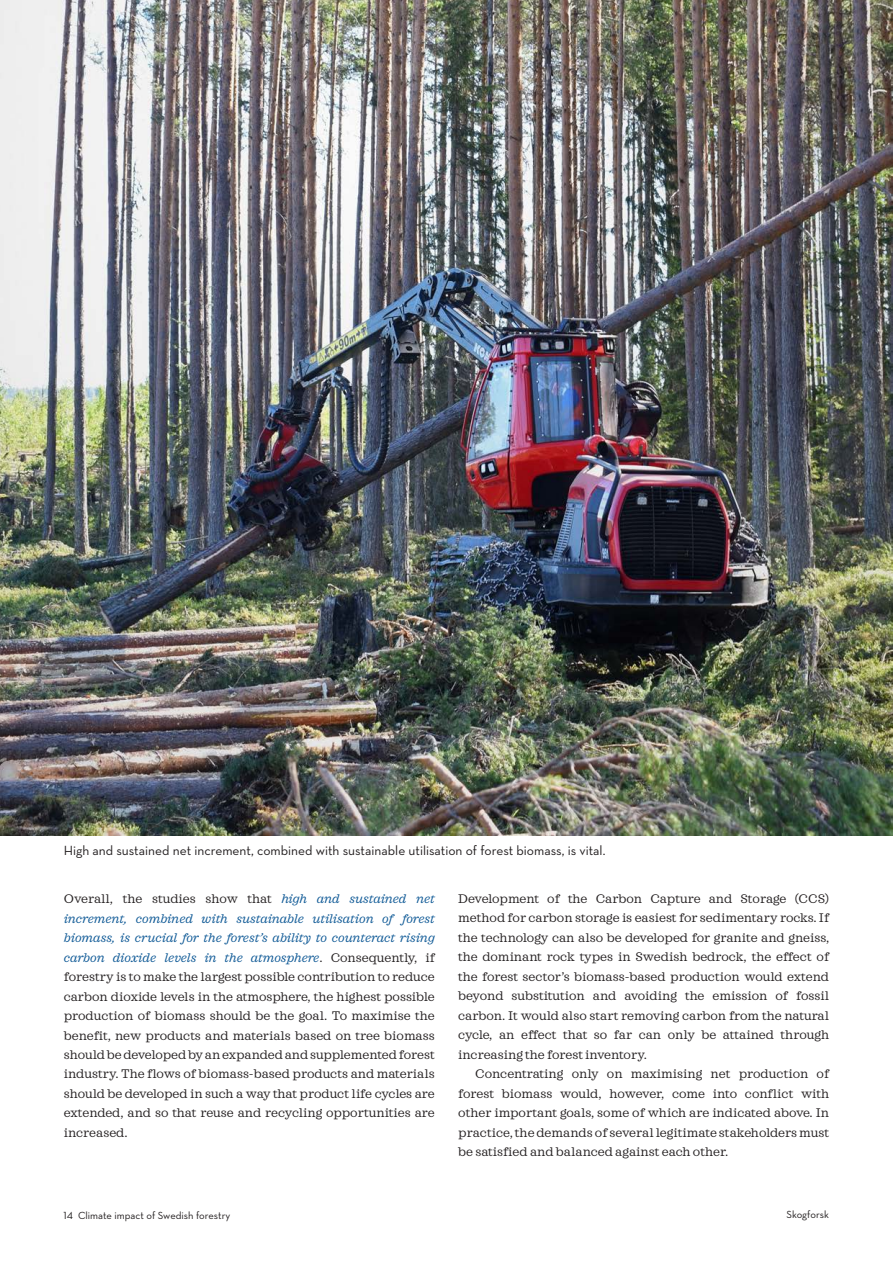
<style>
.page{position:relative;width:893px;height:1263px;background:#fff}
.page>*{position:absolute;margin:0;border:0;box-sizing:border-box;transform-origin:0 0}
.bildtext{font:13.5px "Neutraface Text";color:#231f20}
.Brötext_8_5-sagona{font:12.75px/19.5px "Sagona";color:#231f20;text-align:justify}
.Brötext_indrag-sagon{font:12.75px/19.5px "Sagona";color:#231f20;text-align:justify}
.t1{font:10.5px "Neutraface Text";color:#231f20}
.s1{font-style:italic;color:#0a5694}
</style>
<div class="page">
<img style="left:0;top:0;width:893px;height:836px">
<p class="bildtext" style="left:64px;top:842px;width:543px">High and sustained net increment, combined with sustainable utilisation of forest biomass, is vital.</p>
<p class="Brötext_8_5-sagona" style="left:64px;top:889px;width:373px">Overall, the studies show that <span class="s1">high and sustained net increment, combined with sustainable utilisation of forest biomass, is crucial for the forest’s ability to counteract rising carbon dioxide levels in the atmosphere</span>. Consequently, if forestry is to make the largest possible contribution to reduce carbon dioxide levels in the atmosphere, the highest possible production of biomass should be the goal. To maximise the benefit, new products and materials based on tree biomass should be developed by an expanded and supplemented forest industry. The flows of biomass-based products and materials should be developed in such a way that product life cycles are extended, and so that reuse and recycling opportunities are increased.</p>
<p class="Brötext_8_5-sagona" style="left:458px;top:889px;width:373px">Development of the Carbon Capture and Storage (CCS) method for carbon storage is easiest for sedimentary rocks. If the technology can also be developed for granite and gneiss, the dominant rock types in Swedish bedrock, the effect of the forest sector’s biomass-based production would extend beyond substitution and avoiding the emission of fossil carbon. It would also start removing carbon from the natural cycle, an effect that so far can only be attained through increasing the forest inventory.</p>
<p class="Brötext_indrag-sagon" style="left:458px;top:1064px;width:373px;text-indent:17px">Concentrating only on maximising net production of forest biomass would, however, come into conflict with other important goals, some of which are indicated above. In practice, the demands of several legitimate stakeholders must be satisfied and balanced against each other.</p>
<p class="t1" style="left:63px;top:1209px;width:168px">14 Climate impact of Swedish forestry</p>
<p class="t1" style="left:787px;top:1208px;width:44px">Skogforsk</p>
</div>
